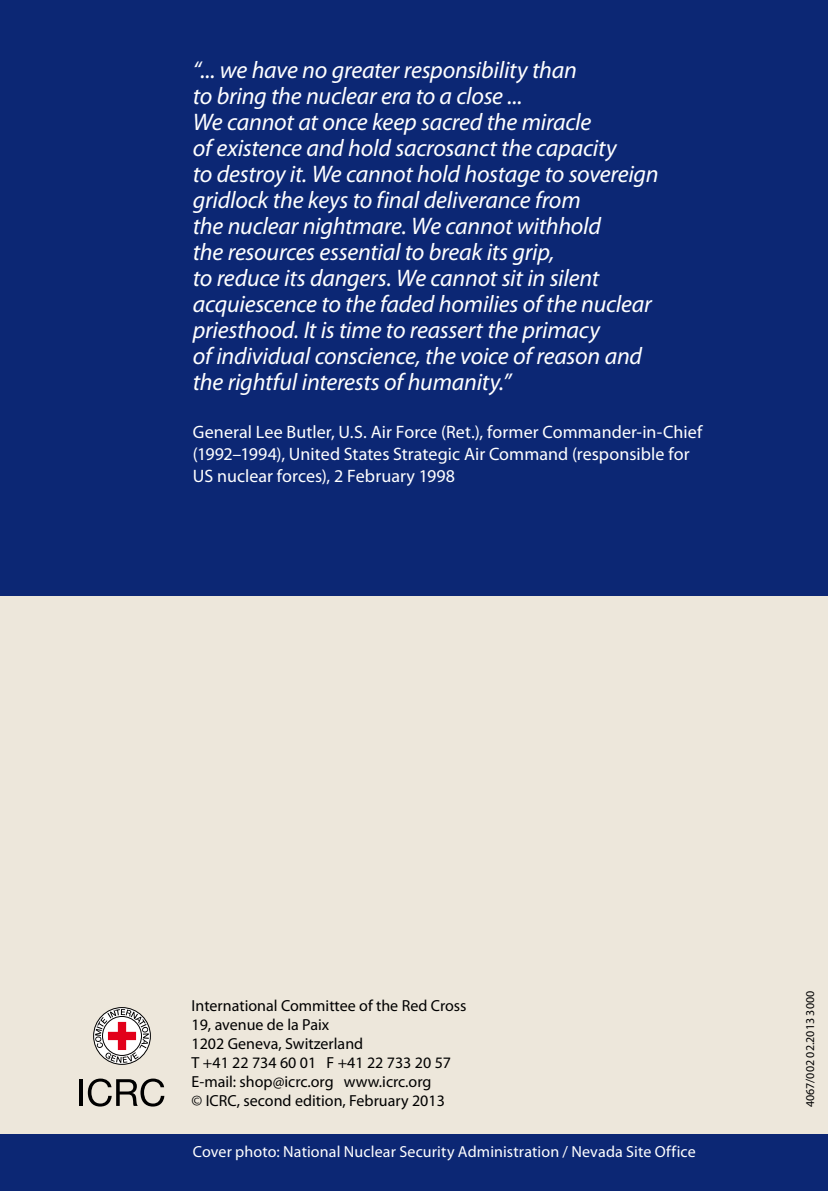
<style>
.page{position:relative;width:828px;height:1191px;background:#fff}
.page>*{position:absolute;margin:0;border:0;box-sizing:border-box;transform-origin:0 0}
.t1{font:italic 24px/26px "Myriad Pro";letter-spacing:-.01em;color:#fff}
.t2{font:18px/22px "Myriad Pro";letter-spacing:.005em;color:#fff}
.t3{font:16px/19px "Myriad Pro";color:#000}
.t4{font:16px "Myriad Pro";letter-spacing:.005em;color:#fff}
.t5{font:12px "Myriad Pro";color:#000}
</style>
<div class="page">
<div style="left:0;top:595px;width:828px;height:596px;background:#ede7db"></div>
<div style="left:0;top:0;width:828px;height:595px;background:#0c2774"></div>
<div style="left:0;top:1134px;width:828px;height:57px;background:#0c2774"></div>
<div style="left:93px;top:1007px;width:58px;height:57px;border:1px solid #000;border-radius:50%"></div>
<svg style="left:95px;top:1009px;width:54px;height:53px"></svg>
<hr style="left:80px;top:1079px;width:3px;height:27px;background:#000">
<svg style="left:88px;top:1078px;width:76px;height:28px"></svg>
<p class="t1" style="left:193px;top:57px;width:467px">“... we have no greater responsibility than<br>to bring the nuclear era to a close ...<br>We cannot at once keep sacred the miracle<br>of existence and hold sacrosanct the capacity<br>to destroy it. We cannot hold hostage to sovereign gridlock the keys to final deliverance from<br>the nuclear nightmare. We cannot withhold<br>the resources essential to break its grip,<br>to reduce its dangers. We cannot sit in silent acquiescence to the faded homilies of the nuclear priesthood. It is time to reassert the primacy<br>of individual conscience, the voice of reason and the rightful interests of humanity.”</p>
<p class="t2" style="left:193px;top:421px;width:511px">General Lee Butler, U.S. Air Force (Ret.), former Commander-in-Chief (1992–1994), United States Strategic Air Command (responsible for<br>US nuclear forces), 2 February 1998</p>
<p class="t3" style="left:192px;top:995px;width:276px">International Committee of the Red Cross<br>19, avenue de la Paix<br>1202 Geneva, Switzerland<br>T +41 22 734 60 01 F +41 22 733 20 57<br>E-mail: shop@icrc.org www.icrc.org<br>© ICRC, second edition, February 2013</p>
<p class="t4" style="left:193px;top:1141px;width:504px">Cover photo: National Nuclear Security Administration / Nevada Site Office</p>
<p class="t5" style="left:803px;top:1107px;width:118px;rotate:-90deg">4067/002 02.2013 3000</p>
</div>
